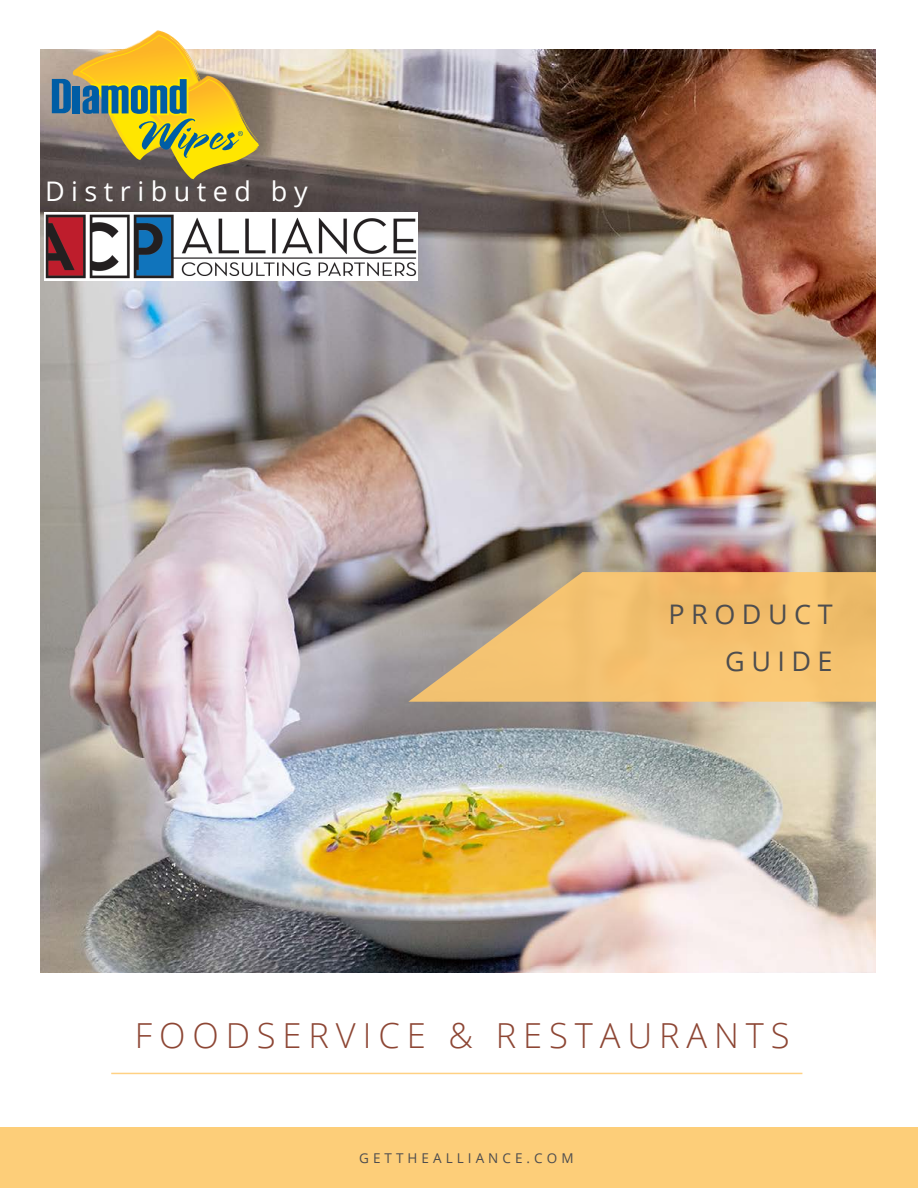
<style>
.page{position:relative;width:918px;height:1188px;background:#fff}
.page>*{position:absolute;margin:0;border:0;box-sizing:border-box;transform-origin:0 0}
.t1{font:300 34.5px "Open Sans";letter-spacing:.2em;color:#8d4634}
.t2{font:27px "Open Sans";letter-spacing:.24em;color:#fff}
.t3{font:27px/46.5px "Open Sans";letter-spacing:.24em;color:#4d4d4f;text-align:right}
.t4{font:13.5px "Open Sans";letter-spacing:.3em;color:#4d4d4f}
</style>
<div class="page">
<div style="left:0;top:1128px;width:918px;height:60px;background:#fdce79"></div>
<img style="left:40px;top:50px;width:836px;height:922px">
<svg style="left:52px;top:30px;width:207px;height:149px;background:#b1a765"></svg>
<svg style="left:408px;top:572px;width:468px;height:130px;background:#e2b773"></svg>
<hr style="left:111px;top:1073px;width:691px;height:1px;background:#ffd183">
<img style="left:44px;top:213px;width:373px;height:68px">
<p class="t2" style="left:45px;top:173px;width:264px">Distributed by</p>
<p class="t3" style="left:669px;top:591px;width:166px">PRODUCT<br>GUIDE</p>
<p class="t1" style="left:135px;top:1012px;width:656px">FOODSERVICE &amp; RESTAURANTS</p>
<p class="t4" style="left:359px;top:1149px;width:216px">GETTHEALLIANCE.COM</p>
</div>
